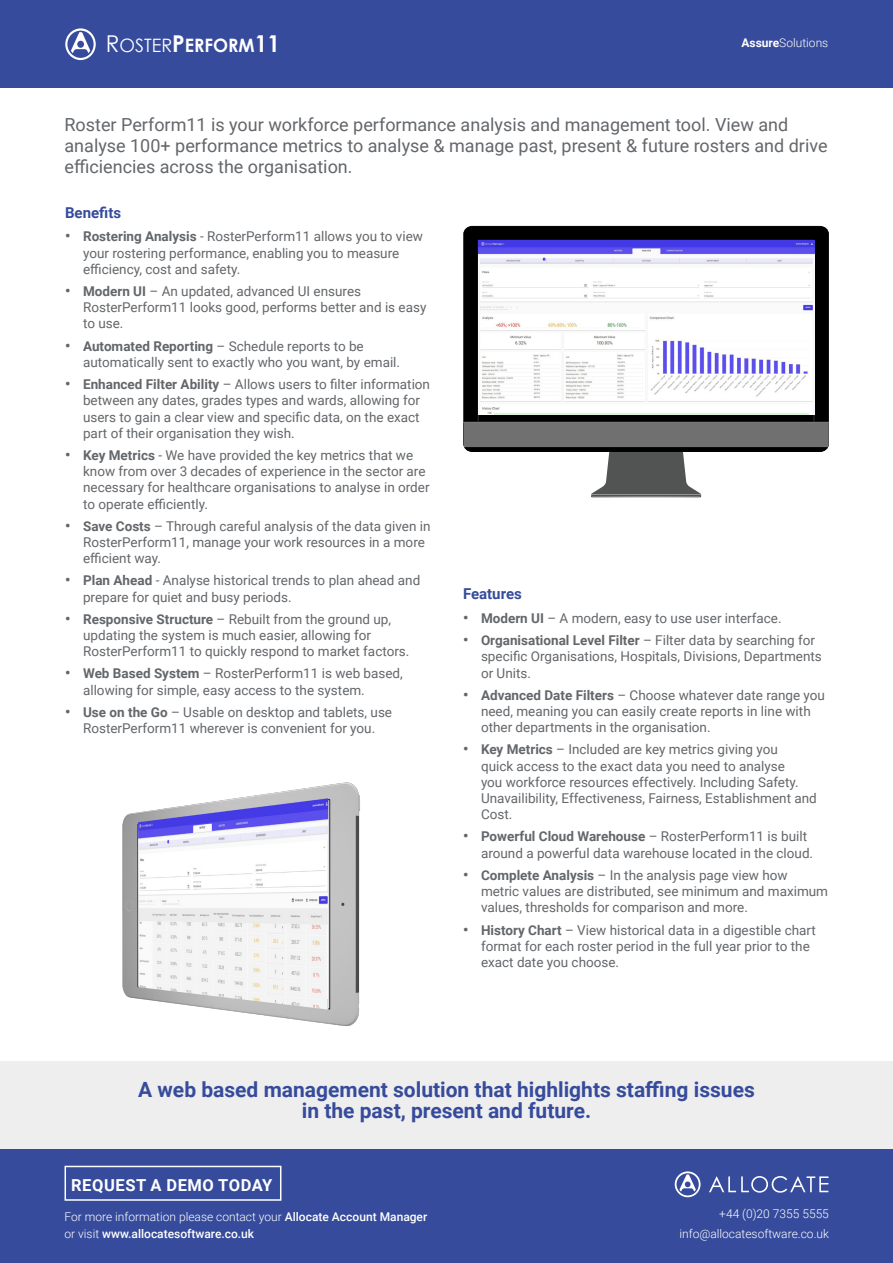
<style>
.page{position:relative;width:893px;height:1263px;background:#fff}
.page>*{position:absolute;margin:0;border:0;box-sizing:border-box;transform-origin:0 0}
.t1{font:700 21px/21px "Roboto";color:#364b9b;text-align:center}
.t2{font:700 18.45px "Century Gothic";color:#fff}
.t3{font:18px/21px "Roboto";color:#63666a}
.t4{font:700 16.5px "Roboto";letter-spacing:.035em;color:#fff}
.t5{font:700 15px "Roboto";color:#364b9b}
.t6{font:13.5px/16.2px "Roboto";color:#63666a}
.t7{font:300 12px "Roboto";color:#fff}
.t8{font:500 12px "Roboto";color:#fff}
.s1{font-weight:400;font-size:23.25px}
.s2{font-weight:400}
.s3{font-size:23.25px}
.s4{font-weight:700}
.s5{font-weight:700;font-size:15px}
.s6{font-weight:500}
.s7{font-weight:300}
</style>
<div class="page">
<div style="left:0;top:1146px;width:893px;height:117px;background:#364b9b"></div>
<div style="left:0;top:0;width:893px;height:87px;background:#364b9b"></div>
<svg style="left:675px;top:1171px;width:26px;height:26px"></svg>
<svg style="left:709px;top:1176px;width:119px;height:17px"></svg>
<div style="left:0;top:1061px;width:893px;height:87px;background:#eee"></div>
<div style="left:65px;top:1166px;width:216px;height:35px;border:2px solid #fff"></div>
<svg style="left:65px;top:28px;width:31px;height:32px"></svg>
<img style="left:591px;top:495px;width:110px;height:2px">
<div style="left:463px;top:226px;width:366px;height:226px;background:#000;border-radius:8px"></div>
<svg style="left:464px;top:423px;width:365px;height:71px"></svg>
<svg style="left:478px;top:414px;width:336px;height:8px"></svg>
<hr style="left:463px;top:422px;width:366px;height:1px;background:#787878">
<img style="left:478px;top:240px;width:336px;height:174px">
<img style="left:122px;top:782px;width:238px;height:244px">
<p class="t2" style="left:106px;top:32px;width:175px"><span class="s1">R</span><span class="s2">OSTER</span><span class="s3">P</span>ERFORM<span class="s3">11</span></p>
<p class="t7" style="left:741px;top:34px;width:88px"><span class="s4">Assure</span>Solutions</p>
<p class="t3" style="left:64px;top:114px;width:764px">Roster Perform11 is your workforce performance analysis and management tool. View and analyse 100+ performance metrics to analyse &amp; manage past, present &amp; future rosters and drive efficiencies across the organisation.</p>
<p class="t5" style="left:65px;top:202px;width:58px">Benefits</p>
<p class="t6" style="left:83px;top:228px;width:341px;text-indent:-18px"><span class="s5">•</span> <span class="s4">Rostering Analysis</span> - RosterPerform11 allows you to view your rostering performance, enabling you to measure efficiency, cost and safety.</p>
<p class="t6" style="left:83px;top:283px;width:345px;text-indent:-18px"><span class="s5">•</span> <span class="s4">Modern UI</span> – An updated, advanced UI ensures<br>RosterPerform11 looks good, performs better and is easy to use.</p>
<p class="t6" style="left:83px;top:337px;width:319px;text-indent:-18px"><span class="s5">•</span> <span class="s4">Automated Reporting</span> – Schedule reports to be automatically sent to exactly who you want, by email.</p>
<p class="t6" style="left:83px;top:376px;width:348px;text-indent:-18px"><span class="s5">•</span> <span class="s4">Enhanced Filter Ability</span> – Allows users to filter information between any dates, grades types and wards, allowing for users to gain a clear view and specific data, on the exact part of their organisation they wish.</p>
<p class="t6" style="left:83px;top:446px;width:348px;text-indent:-18px"><span class="s5">•</span> <span class="s4">Key Metrics</span> - We have provided the key metrics that we know from over 3 decades of experience in the sector are necessary for healthcare organisations to analyse in order to operate efficiently.</p>
<p class="t6" style="left:83px;top:517px;width:349px;text-indent:-18px"><span class="s5">•</span> <span class="s4">Save Costs</span> – Through careful analysis of the data given in<br>RosterPerform11, manage your work resources in a more efficient way.</p>
<p class="t6" style="left:83px;top:572px;width:339px;text-indent:-18px"><span class="s5">•</span> <span class="s4">Plan Ahead</span> - Analyse historical trends to plan ahead and prepare for quiet and busy periods.</p>
<p class="t6" style="left:83px;top:610px;width:328px;text-indent:-18px"><span class="s5">•</span> <span class="s4">Responsive Structure</span> – Rebuilt from the ground up, updating the system is much easier, allowing for<br>RosterPerform11 to quickly respond to market factors.</p>
<p class="t6" style="left:83px;top:665px;width:321px;text-indent:-18px"><span class="s5">•</span> <span class="s4">Web Based System</span> – RosterPerform11 is web based, allowing for simple, easy access to the system.</p>
<p class="t6" style="left:65px;top:703px;width:329px;text-align:center"><span class="s5">•</span> <span class="s4">Use on the Go</span> – Usable on desktop and tablets, use<br>RosterPerform11 wherever is convenient for you.</p>
<p class="t5" style="left:463px;top:583px;width:60px">Features</p>
<p class="t6" style="left:463px;top:610px;width:320px"><span class="s5">•</span> <span class="s4">Modern UI</span> – A modern, easy to use user interface.</p>
<p class="t6" style="left:481px;top:632px;width:342px;text-indent:-18px"><span class="s5">•</span> <span class="s4">Organisational Level Filter</span> – Filter data by searching for specific Organisations, Hospitals, Divisions, Departments or Units.</p>
<p class="t6" style="left:481px;top:686px;width:346px;text-indent:-18px"><span class="s5">•</span> <span class="s4">Advanced Date Filters</span> – Choose whatever date range you need, meaning you can easily create reports in line with other departments in the organisation.</p>
<p class="t6" style="left:481px;top:741px;width:337px;text-indent:-18px"><span class="s5">•</span> <span class="s4">Key Metrics</span> – Included are key metrics giving you<br>quick access to the exact data you need to analyse<br>you workforce resources effectively. Including Safety.<br>Unavailibility, Effectiveness, Fairness, Establishment and Cost.</p>
<p class="t6" style="left:481px;top:828px;width:334px;text-indent:-18px"><span class="s5">•</span> <span class="s4">Powerful Cloud Warehouse</span> – RosterPerform11 is built around a powerful data warehouse located in the cloud.</p>
<p class="t6" style="left:481px;top:866px;width:349px;text-indent:-18px"><span class="s5">•</span> <span class="s4">Complete Analysis</span> – In the analysis page view how metric values are distributed, see minimum and maximum values, thresholds for comparison and more.</p>
<p class="t6" style="left:481px;top:921px;width:336px;text-indent:-18px"><span class="s5">•</span> <span class="s4">History Chart</span> – View historical data in a digestible chart format for each roster period in the full year prior to the exact date you choose.</p>
<p class="t1" style="left:138px;top:1078px;width:618px">A web based management solution that highlights staffing issues in the past, present and future.</p>
<p class="t4" style="left:71px;top:1173px;width:203px">REQUEST A DEMO TODAY</p>
<p class="t7" style="left:64px;top:1208px;width:364px">For more information please contact your <span class="s6">Allocate Account Manager</span></p>
<p class="t8" style="left:64px;top:1225px;width:191px"><span class="s7">or visit</span> www.allocatesoftware.co.uk</p>
<p class="t7" style="left:719px;top:1205px;width:111px">+44 (0)20 7355 5555</p>
<p class="t7" style="left:679px;top:1225px;width:151px">info@allocatesoftware.co.uk</p>
</div>
